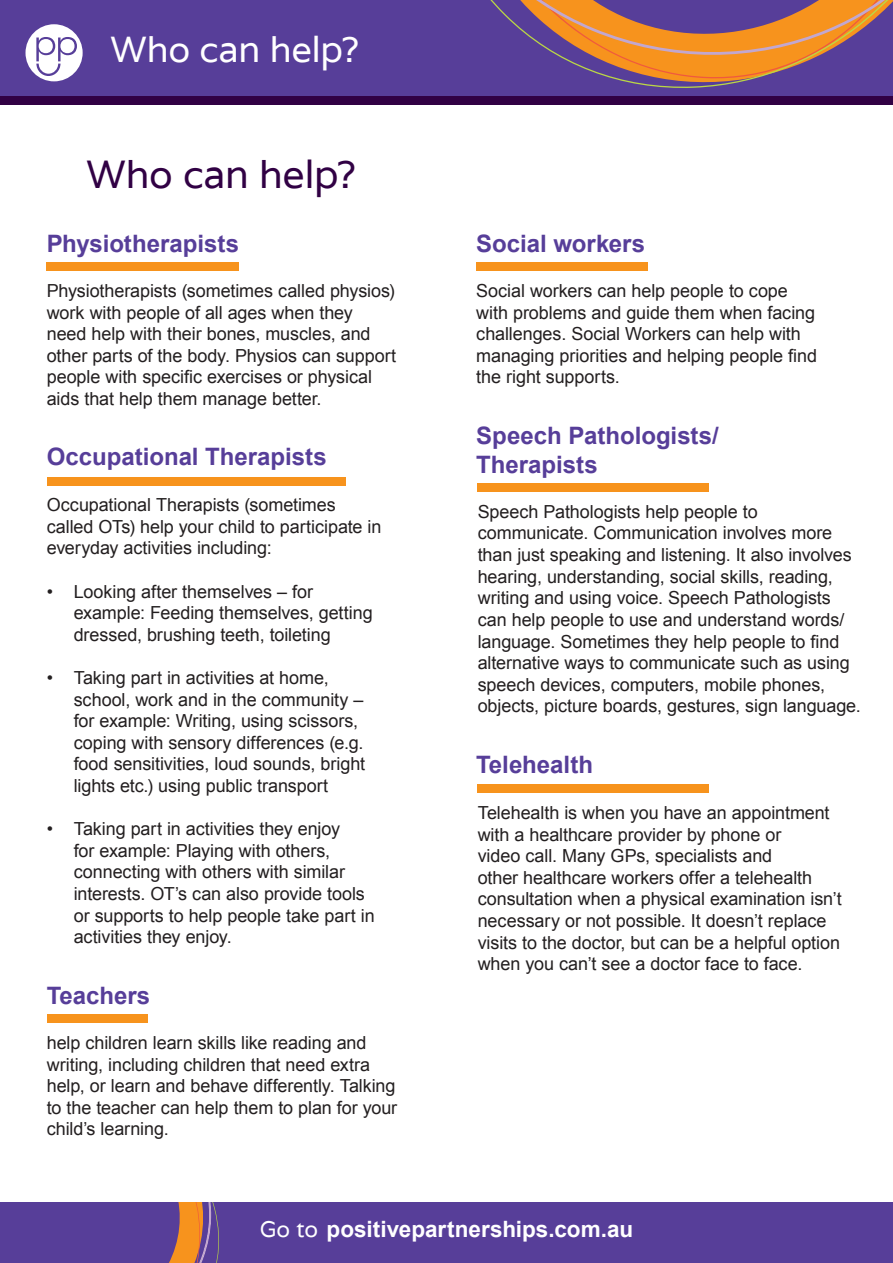
<style>
.page{position:relative;width:893px;height:1263px;background:#573e99}
.page>*{position:absolute;margin:0;border:0;box-sizing:border-box;transform-origin:0 0}
.t1{font:39px "Varela";letter-spacing:-.01em;color:#310144}
.t2{font:36px "Varela";letter-spacing:-.01em;color:#fff}
.t3{font:700 24px/28.8px "Arial";color:#573e99}
.t4{font:700 22.5px "Arial";color:#fff}
.t5{font:18px/21.6px "Arial";letter-spacing:-.005em;color:#231f20}
.s1{font-family:"Varela";font-weight:400}
</style>
<div class="page">
<svg style="left:0;top:1201px;width:224px;height:62px"></svg>
<svg style="left:490px;top:0;width:403px;height:88px"></svg>
<div style="left:0;top:96px;width:893px;height:1105px;background:#fff"></div>
<div style="left:0;top:96px;width:893px;height:8px;background:#310144"></div>
<div style="left:26px;top:24px;width:57px;height:57px;background:#fff;border-radius:50%"></div>
<svg style="left:36px;top:37px;width:41px;height:39px"></svg>
<div style="left:47px;top:263px;width:192px;height:8px;background:#f7931d"></div>
<div style="left:476px;top:263px;width:172px;height:8px;background:#f7931d"></div>
<div style="left:478px;top:483px;width:231px;height:9px;background:#f7931d"></div>
<div style="left:478px;top:785px;width:231px;height:8px;background:#f7931d"></div>
<div style="left:47px;top:477px;width:299px;height:8px;background:#f7931d"></div>
<div style="left:47px;top:1015px;width:100px;height:8px;background:#f7931d"></div>
<p class="t2" style="left:110px;top:26px;width:251px">Who can help?</p>
<p class="t1" style="left:86px;top:149px;width:271px">Who can help?</p>
<p class="t3" style="left:47px;top:230px;width:194px">Physiotherapists</p>
<p class="t5" style="left:47px;top:280px;width:351px">Physiotherapists (sometimes called physios) work with people of all ages when they need help with their bones, muscles, and other parts of the body. Physios can support people with specific exercises or physical aids that help them manage better.</p>
<p class="t3" style="left:47px;top:443px;width:281px">Occupational Therapists</p>
<p class="t5" style="left:47px;top:494px;width:336px">Occupational Therapists (sometimes called OTs) help your child to participate in everyday activities including:</p>
<p class="t5" style="left:74px;top:581px;width:300px;text-indent:-27px">• Looking after themselves – for example: Feeding themselves, getting dressed, brushing teeth, toileting</p>
<p class="t5" style="left:74px;top:667px;width:293px;text-indent:-27px">• Taking part in activities at home, school, work and in the community – for example: Writing, using scissors, coping with sensory differences (e.g. food sensitivities, loud sounds, bright lights etc.) using public transport</p>
<p class="t5" style="left:74px;top:818px;width:302px;text-indent:-27px">• Taking part in activities they enjoy<br>for example: Playing with others, connecting with others with similar interests. OT’s can also provide tools or supports to help people take part in activities they enjoy.</p>
<p class="t3" style="left:47px;top:982px;width:105px">Teachers</p>
<p class="t5" style="left:47px;top:1032px;width:352px">help children learn skills like reading and writing, including children that need extra help, or learn and behave differently. Talking to the teacher can help them to plan for your child’s learning.</p>
<p class="t3" style="left:476px;top:230px;width:170px">Social workers</p>
<p class="t5" style="left:476px;top:280px;width:342px">Social workers can help people to cope with problems and guide them when facing challenges. Social Workers can help with managing priorities and helping people find the right supports.</p>
<p class="t3" style="left:476px;top:422px;width:244px">Speech Pathologists/<br>Therapists</p>
<p class="t5" style="left:478px;top:501px;width:385px">Speech Pathologists help people to communicate. Communication involves more than just speaking and listening. It also involves hearing, understanding, social skills, reading, writing and using voice. Speech Pathologists can help people to use and understand words/ language. Sometimes they help people to find alternative ways to communicate such as using speech devices, computers, mobile phones, objects, picture boards, gestures, sign language.</p>
<p class="t3" style="left:476px;top:751px;width:118px">Telehealth</p>
<p class="t5" style="left:478px;top:802px;width:365px">Telehealth is when you have an appointment with a healthcare provider by phone or<br>video call. Many GPs, specialists and<br>other healthcare workers offer a telehealth consultation when a physical examination isn’t necessary or not possible. It doesn’t replace visits to the doctor, but can be a helpful option when you can’t see a doctor face to face.</p>
<p class="t4" style="left:260px;top:1215px;width:375px"><span class="s1">Go to</span> positivepartnerships.com.au</p>
</div>
